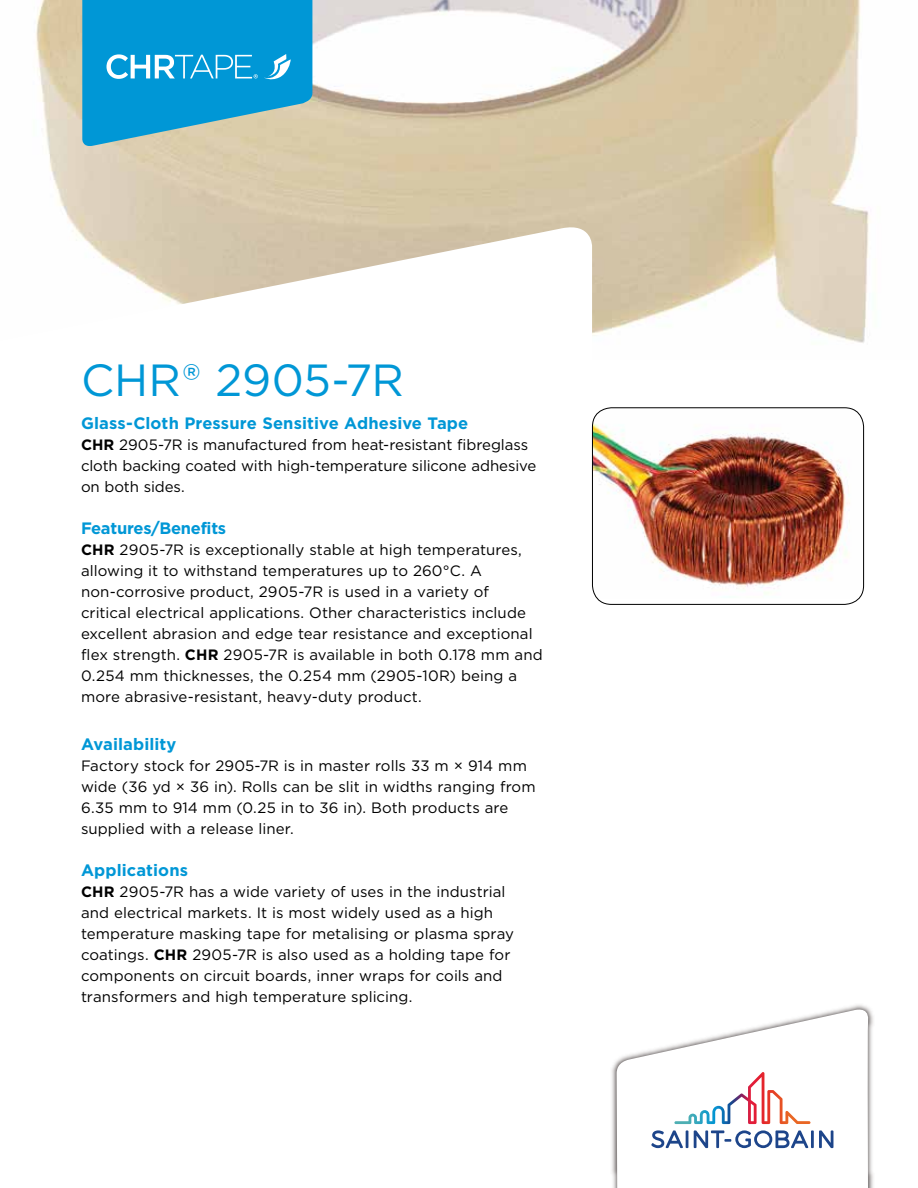
<style>
.page{position:relative;width:918px;height:1188px;background:#fff}
.page>*{position:absolute;margin:0;border:0;box-sizing:border-box;transform-origin:0 0}
.t1{font:45px "Gotham";letter-spacing:-.005em;color:#0097d6}
.t2{font:700 16.5px "Gotham";letter-spacing:.005em;color:#0097d6}
.t3{font:700 16.5px "Gotham";letter-spacing:-.02em;color:#0097d6}
.t4{font:15px/21px "Gotham";letter-spacing:.005em;color:#000}
.s1{font-weight:700}
</style>
<div class="page">
<img style="left:611px;top:1005px;width:263px;height:183px">
<svg style="left:617px;top:1006px;width:252px;height:182px"></svg>
<svg style="left:651px;top:1130px;width:37px;height:18px"></svg>
<svg style="left:694px;top:1130px;width:114px;height:18px"></svg>
<hr style="left:811px;top:1130px;width:3px;height:18px;background:#1d458a">
<svg style="left:819px;top:1130px;width:14px;height:18px"></svg>
<svg style="left:674px;top:1072px;width:136px;height:52px"></svg>
<img style="left:36px;top:0;width:834px;height:343px">
<svg style="left:36px;top:222px;width:556px;height:121px"></svg>
<svg style="left:82px;top:0;width:230px;height:148px;background:#2da3d0"></svg>
<img style="left:592px;top:408px;width:272px;height:191px">
<div style="left:592px;top:407px;width:272px;height:198px;border:1px solid #000;border-radius:19px"></div>
<h1 class="t1" style="left:81px;top:351px;width:325px">CHR® 2905-7R</h1>
<p class="t2" style="left:81px;top:413px;width:389px">Glass-Cloth Pressure Sensitive Adhesive Tape</p>
<p class="t4" style="left:81px;top:434px;width:457px"><span class="s1">CHR</span> 2905-7R is manufactured from heat-resistant fibreglass cloth backing coated with high-temperature silicone adhesive on both sides.</p>
<p class="t3" style="left:81px;top:518px;width:147px">Features/Benefits</p>
<p class="t4" style="left:81px;top:539px;width:463px"><span class="s1">CHR</span> 2905-7R is exceptionally stable at high temperatures, allowing it to withstand temperatures up to 260°C. A non-corrosive product, 2905-7R is used in a variety of critical electrical applications. Other characteristics include excellent abrasion and edge tear resistance and exceptional flex strength. <span class="s1">CHR</span> 2905-7R is available in both 0.178 mm and 0.254 mm thicknesses, the 0.254 mm (2905-10R) being a more abrasive-resistant, heavy-duty product.</p>
<p class="t2" style="left:81px;top:733px;width:97px">Availability</p>
<p class="t4" style="left:81px;top:754px;width:456px">Factory stock for 2905-7R is in master rolls 33 m × 914 mm wide (36 yd × 36 in). Rolls can be slit in widths ranging from 6.35 mm to 914 mm (0.25 in to 36 in). Both products are supplied with a release liner.</p>
<p class="t2" style="left:81px;top:859px;width:109px">Applications</p>
<p class="t4" style="left:81px;top:880px;width:434px"><span class="s1">CHR</span> 2905-7R has a wide variety of uses in the industrial and electrical markets. It is most widely used as a high temperature masking tape for metalising or plasma spray coatings. <span class="s1">CHR</span> 2905-7R is also used as a holding tape for components on circuit boards, inner wraps for coils and transformers and high temperature splicing.</p>
</div>
